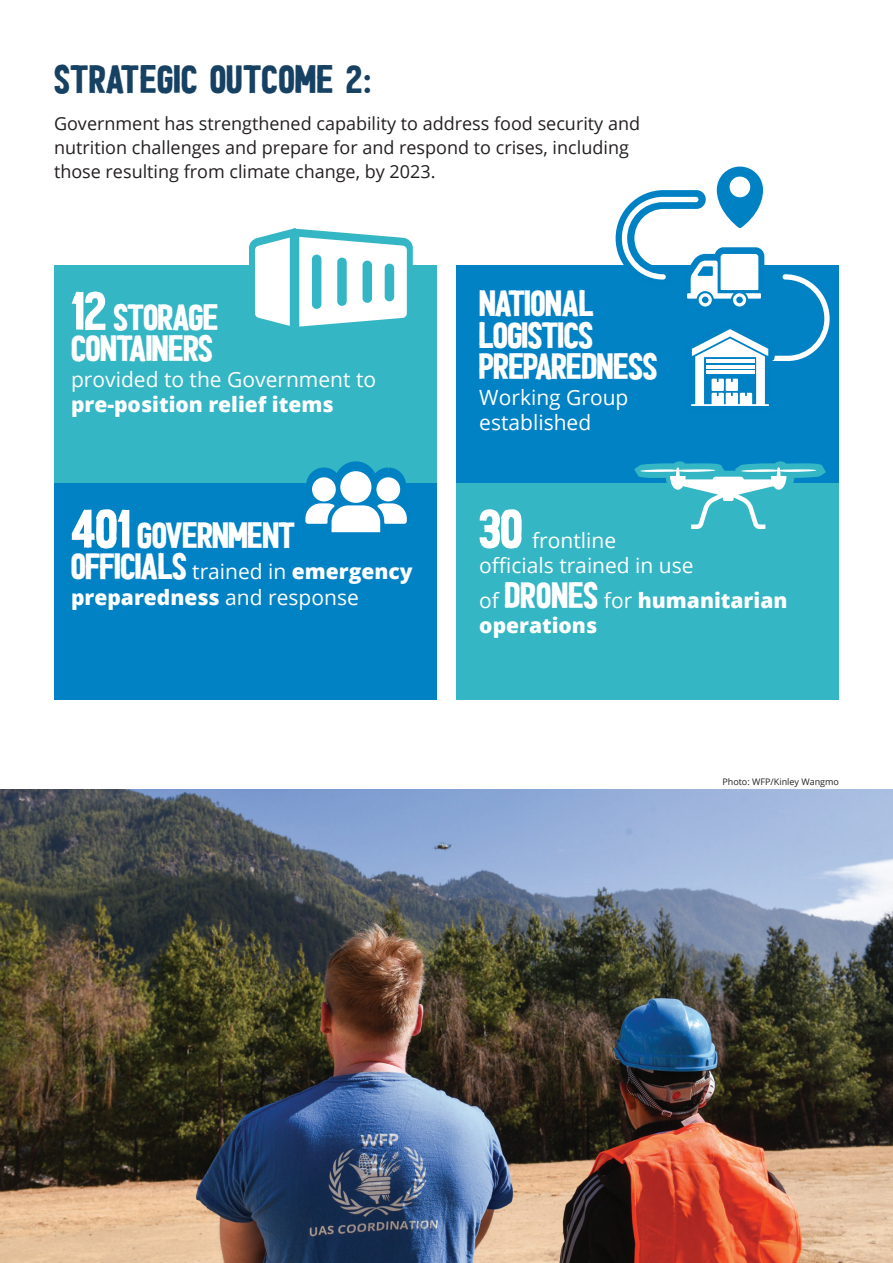
<style>
.page{position:relative;width:893px;height:1263px;background:#fff}
.page>*{position:absolute;margin:0;border:0;box-sizing:border-box;transform-origin:0 0}
.t1{font:54px "HALDEN SOLID";color:#fff}
.t2{font:39px "HALDEN SOLID";letter-spacing:.02em;color:#174162}
.t3{font:36px/31.5px "HALDEN SOLID";letter-spacing:-.01em;color:#fff}
.t4{font:21px/25.2px "Open Sans";color:#fff}
.t5{font:800 21px "Open Sans";color:#fff}
.t6{font:18px/24px "Open Sans";color:#231f20}
.t7{font:9px "Open Sans";color:#231f20}
.s1{font-weight:400}
.s2{font-weight:800}
</style>
<div class="page">
<img style="left:0;top:789px;width:893px;height:474px">
<div style="left:54px;top:265px;width:383px;height:227px;background:#35b6c5"></div>
<div style="left:54px;top:483px;width:383px;height:217px;background:#0082c5"></div>
<div style="left:456px;top:265px;width:383px;height:233px;background:#0082c5"></div>
<div style="left:456px;top:483px;width:383px;height:217px;background:#35b6c5"></div>
<svg style="left:634px;top:461px;width:192px;height:16px"></svg>
<svg style="left:640px;top:467px;width:176px;height:62px"></svg>
<div style="left:306px;top:467px;width:36px;height:37px;border:12px solid #0081c4;border-radius:50%"></div>
<div style="left:370px;top:467px;width:36px;height:37px;border:12px solid #0081c4;border-radius:50%"></div>
<div style="left:334px;top:461px;width:43px;height:44px;border:12px solid #0081c4;border-radius:50%"></div>
<div style="left:312px;top:477px;width:24px;height:24px;background:#fff;border-radius:50%"></div>
<div style="left:376px;top:477px;width:24px;height:24px;background:#fff;border-radius:50%"></div>
<div style="left:340px;top:471px;width:31px;height:32px;background:#fff;border-radius:50%"></div>
<svg style="left:305px;top:484px;width:102px;height:49px"></svg>
<svg style="left:249px;top:228px;width:164px;height:99px"></svg>
<svg style="left:615px;top:167px;width:215px;height:239px"></svg>
<h2 class="t2" style="left:54px;top:53px;width:321px">STRATEGIC OUTCOME 2:</h2>
<p class="t6" style="left:54px;top:111px;width:588px">Government has strengthened capability to address food security and nutrition challenges and prepare for and respond to crises, including those resulting from climate change, by 2023.</p>
<h1 class="t1" style="left:71px;top:275px;width:36px">12</h1>
<h3 class="t3" style="left:71px;top:332px;width:144px">CONTAINERS</h3>
<p class="t4" style="left:71px;top:366px;width:306px">provided to the Government to</p>
<p class="t5" style="left:71px;top:388px;width:264px">pre-position relief items</p>
<h3 class="t3" style="left:113px;top:300px;width:106px">STORAGE</h3>
<h1 class="t1" style="left:71px;top:493px;width:61px">401</h1>
<h3 class="t3" style="left:138px;top:518px;width:159px">GOVERNMENT</h3>
<h3 class="t3" style="left:71px;top:550px;width:118px">OFFICIALS</h3>
<p class="t5" style="left:71px;top:581px;width:289px">preparedness <span class="s1">and response</span></p>
<p class="t4" style="left:192px;top:559px;width:222px">trained in <span class="s2">emergency</span></p>
<h3 class="t3" style="left:479px;top:287px;width:180px">NATIONAL<br>LOGISTICS<br>PREPAREDNESS</h3>
<p class="t4" style="left:479px;top:384px;width:151px">Working Group established</p>
<h1 class="t1" style="left:479px;top:493px;width:44px">30</h1>
<p class="t4" style="left:604px;top:548px;width:185px;line-height:34.5px;text-indent:-125px">officials trained in use<br>for <span class="s2">humanitarian</span></p>
<p class="t4" style="left:532px;top:527px;width:85px">frontline</p>
<h3 class="t3" style="left:505px;top:578px;width:95px">DRONES</h3>
<p class="t4" style="left:479px;top:587px;width:21px">of</p>
<p class="t5" style="left:479px;top:609px;width:119px">operations</p>
<p class="t7" style="left:722px;top:775px;width:118px">Photo: WFP/Kinley Wangmo</p>
</div>
